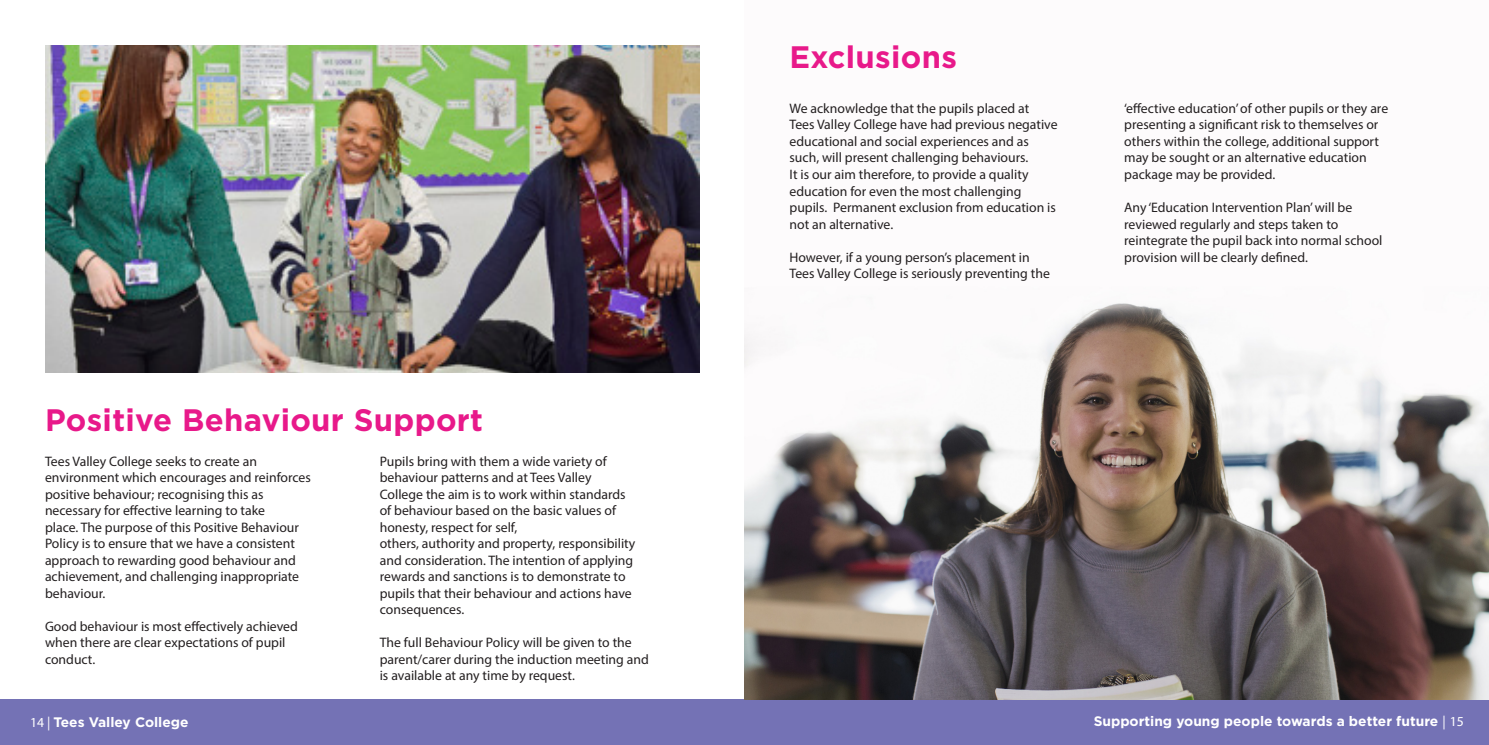
<style>
.page{position:relative;width:1489px;height:745px;background:#fff}
.page>*{position:absolute;margin:0;border:0;box-sizing:border-box;transform-origin:0 0}
.t1{font:700 31px "Gotham";letter-spacing:.01em;color:#e8198a}
.t2{font:13.75px/16.5px "Myriad Pro";color:#231f20}
.t3{font:700 13.75px "Gotham";color:#fff}
.s1{font-family:"Myriad Pro";font-weight:400}
</style>
<div class="page">
<div style="left:0;top:699px;width:1488px;height:45px;background:#7472b5"></div>
<img style="left:744px;top:303px;width:744px;height:396px">
<img style="left:45px;top:45px;width:654px;height:327px">
<p class="t1" style="left:45px;top:401px;width:439px">Positive Behaviour Support</p>
<p class="t2" style="left:45px;top:452px;width:267px">Tees Valley College seeks to create an environment which encourages and reinforces positive behaviour; recognising this as necessary for effective learning to take<br>place. The purpose of this Positive Behaviour Policy is to ensure that we have a consistent approach to rewarding good behaviour and achievement, and challenging inappropriate behaviour.</p>
<p class="t2" style="left:45px;top:617px;width:254px">Good behaviour is most effectively achieved when there are clear expectations of pupil conduct.</p>
<p class="t2" style="left:380px;top:452px;width:247px">Pupils bring with them a wide variety of behaviour patterns and at Tees Valley College the aim is to work within standards of behaviour based on the basic values of honesty, respect for self,</p>
<p class="t2" style="left:380px;top:534px;width:257px">others, authority and property, responsibility and consideration. The intention of applying rewards and sanctions is to demonstrate to pupils that their behaviour and actions have consequences.</p>
<p class="t2" style="left:380px;top:633px;width:270px">The full Behaviour Policy will be given to the parent/carer during the induction meeting and is available at any time by request.</p>
<p class="t1" style="left:789px;top:39px;width:169px">Exclusions</p>
<p class="t2" style="left:789px;top:100px;width:270px">We acknowledge that the pupils placed at Tees Valley College have had previous negative educational and social experiences and as such, will present challenging behaviours.<br>It is our aim therefore, to provide a quality education for even the most challenging pupils. Permanent exclusion from education is not an alternative.</p>
<p class="t2" style="left:789px;top:248px;width:262px">However, if a young person’s placement in<br>Tees Valley College is seriously preventing the</p>
<p class="t2" style="left:1124px;top:100px;width:265px">‘effective education’ of other pupils or they are presenting a significant risk to themselves or others within the college, additional support may be sought or an alternative education package may be provided.</p>
<p class="t2" style="left:1124px;top:199px;width:260px">Any ‘Education Intervention Plan’ will be reviewed regularly and steps taken to reintegrate the pupil back into normal school provision will be clearly defined.</p>
<p class="t3" style="left:30px;top:713px;width:160px"><span class="s1">14 |</span> Tees Valley College</p>
<p class="t3" style="left:1093px;top:713px;width:372px">Supporting young people towards a better future <span class="s1">| 15</span></p>
</div>
